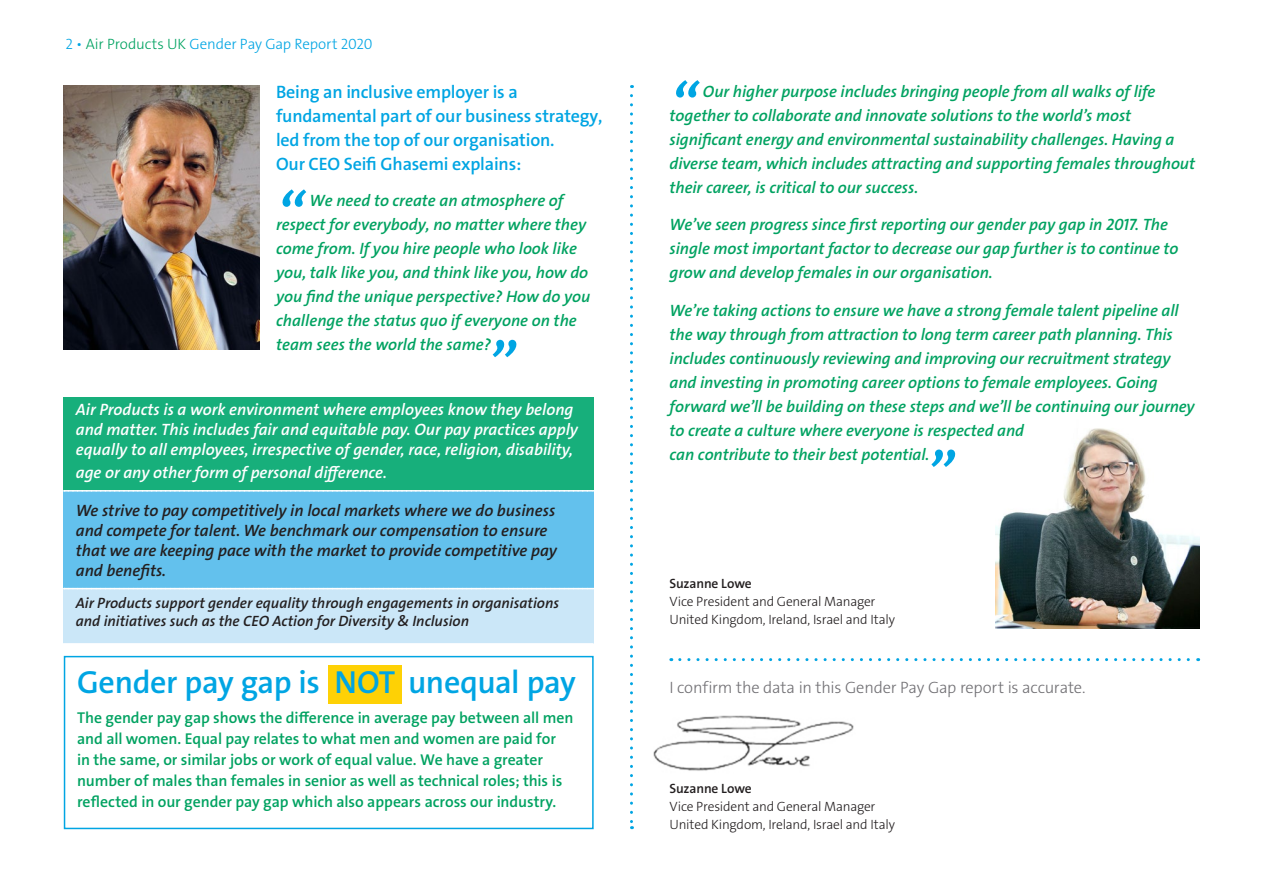
<style>
.page{position:relative;width:1263px;height:893px;background:#fff}
.page>*{position:absolute;margin:0;border:0;box-sizing:border-box;transform-origin:0 0}
.Body_Copy{font:italic 600 60px "The Sans LF";color:#00a5e3}
.Body_Copy-2{font:600 32.1px "The Sans LF";letter-spacing:-.015em;color:#00a5e3}
.Body_Copy-3{font:600 18px/24px "The Sans LF";letter-spacing:-.01em;color:#00a5e3}
.Body_Copy-4{font:italic 600 16.5px/24px "The Sans LF";letter-spacing:-.005em;color:#00a261}
.t1{font:italic 600 16.5px/19.8px "The Sans LF";color:#fff}
.t2{font:italic 600 16.5px/19.8px "The Sans LF";color:#231f20}
.Body_Copy-5{font:300 16.5px "The Sans LF";letter-spacing:-.015em;color:#717074}
.Body_Copy-6{font:600 15.75px/21px "The Sans LF";letter-spacing:-.005em;color:#00a261}
.t3{font:italic 600 15px/18px "The Sans LF";color:#231f20}
.Body_Copy-7{font:300 15px "The Sans LF";letter-spacing:-.01em;color:#00a5e3}
.Body_Copy-8{font:300 13.5px/18px "The Sans LF";letter-spacing:-.015em;color:#231f20}
.s1{color:#00a261}
.s2{font-weight:600}
</style>
<div class="page">
<svg style="left:680px;top:658px;width:519px;height:3px"></svg>
<img style="left:64px;top:85px;width:195px;height:264px">
<svg style="left:630px;top:96px;width:3px;height:733px"></svg>
<img style="left:995px;top:428px;width:204px;height:200px">
<img style="left:653px;top:715px;width:201px;height:56px">
<div style="left:63px;top:397px;width:531px;height:94px;background:#17af7b"></div>
<div style="left:63px;top:491px;width:531px;height:98px;background:#63c1ed"></div>
<div style="left:63px;top:589px;width:531px;height:55px;background:#cbe7f8"></div>
<svg style="left:64px;top:490px;width:530px;height:1px"></svg>
<svg style="left:64px;top:588px;width:530px;height:1px"></svg>
<hr style="left:63px;top:643px;width:531px;height:2px;background:#fff">
<div style="left:64px;top:656px;width:530px;height:173px;border:2px solid #00a5e3"></div>
<div style="left:328px;top:665px;width:73px;height:38px;background:#fed105"></div>
<p class="Body_Copy-7" style="left:66px;top:35px;width:308px">2 • <span class="s1">Air Products UK</span> Gender Pay Gap Report 2020</p>
<p class="Body_Copy-3" style="left:276px;top:80px;width:328px">Being an inclusive employer is a fundamental part of our business strategy, led from the top of our organisation.<br>Our CEO Seifi Ghasemi explains:</p>
<p class="Body_Copy" style="left:276px;top:176px;width:28px">“</p>
<p class="Body_Copy-4" style="left:276px;top:189px;width:316px;text-indent:33px">We need to create an atmosphere of respect for everybody, no matter where they come from. If you hire people who look like you, talk like you, and think like you, how do you find the unique perspective? How do you challenge the status quo if everyone on the team sees the world the same?</p>
<p class="Body_Copy" style="left:487px;top:326px;width:28px">”</p>
<p class="t1" style="left:76px;top:400px;width:504px">Air Products is a work environment where employees know they belong and matter. This includes fair and equitable pay. Our pay practices apply equally to all employees, irrespective of gender, race, religion, disability,</p>
<p class="t1" style="left:76px;top:463px;width:313px">age or any other form of personal difference.</p>
<p class="t2" style="left:76px;top:501px;width:483px">We strive to pay competitively in local markets where we do business and compete for talent. We benchmark our compensation to ensure that we are keeping pace with the market to provide competitive pay and benefits.</p>
<p class="t3" style="left:76px;top:594px;width:485px">Air Products support gender equality through engagements in organisations and initiatives such as the CEO Action for Diversity &amp; Inclusion</p>
<p class="Body_Copy-2" style="left:77px;top:661px;width:500px">Gender pay gap is NOT unequal pay</p>
<p class="Body_Copy-6" style="left:77px;top:707px;width:498px">The gender pay gap shows the difference in average pay between all men and all women. Equal pay relates to what men and women are paid for<br>in the same, or similar jobs or work of equal value. We have a greater number of males than females in senior as well as technical roles; this is reflected in our gender pay gap which also appears across our industry.</p>
<p class="Body_Copy" style="left:669px;top:67px;width:28px">“</p>
<p class="Body_Copy-4" style="left:669px;top:79px;width:527px;text-indent:33px">Our higher purpose includes bringing people from all walks of life together to collaborate and innovate solutions to the world’s most significant energy and environmental sustainability challenges. Having a diverse team, which includes attracting and supporting females throughout their career, is critical to our success.</p>
<p class="Body_Copy-4" style="left:669px;top:213px;width:510px">We’ve seen progress since first reporting our gender pay gap in 2017. The single most important factor to decrease our gap further is to continue to grow and develop females in our organisation.</p>
<p class="Body_Copy-4" style="left:669px;top:298px;width:527px">We’re taking actions to ensure we have a strong female talent pipeline all the way through from attraction to long term career path planning. This includes continuously reviewing and improving our recruitment strategy and investing in promoting career options to female employees. Going forward we’ll be building on these steps and we’ll be continuing our journey to create a culture where everyone is respected and<br>can contribute to their best potential.</p>
<p class="Body_Copy" style="left:926px;top:436px;width:28px">”</p>
<p class="Body_Copy-8" style="left:669px;top:574px;width:227px"><span class="s2">Suzanne Lowe<br></span>Vice President and General Manager<br>United Kingdom, Ireland, Israel and Italy</p>
<p class="Body_Copy-5" style="left:669px;top:677px;width:418px">I confirm the data in this Gender Pay Gap report is accurate.</p>
<p class="Body_Copy-8" style="left:669px;top:780px;width:227px"><span class="s2">Suzanne Lowe<br></span>Vice President and General Manager<br>United Kingdom, Ireland, Israel and Italy</p>
</div>
